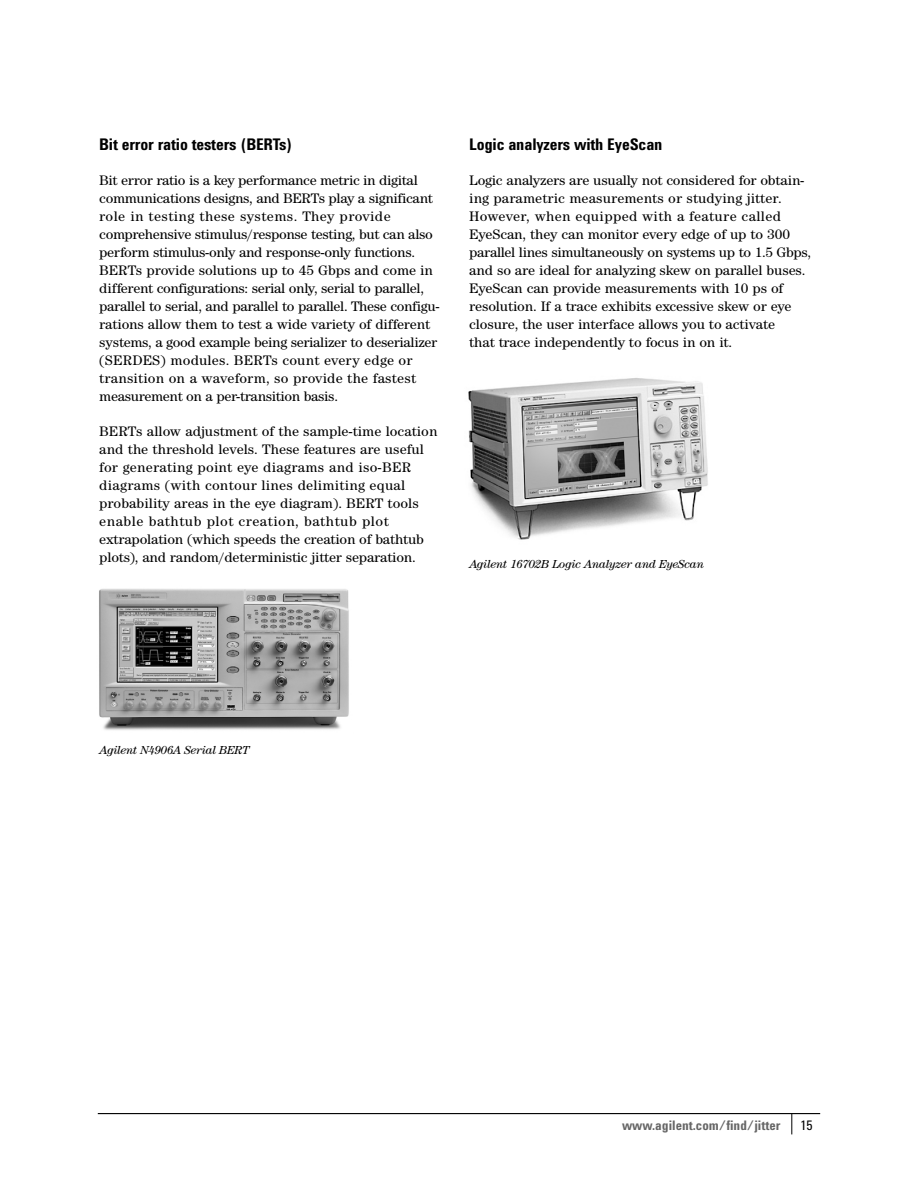
<style>
.page{position:relative;width:918px;height:1188px;background:#fff}
.page>*{position:absolute;margin:0;border:0;box-sizing:border-box;transform-origin:0 0}
.t1{font:700 16.5px "Agilent Cond";letter-spacing:-.01em;color:#000}
.t2{font:14.25px/18px "Agilent Century ITC";letter-spacing:-.01em;color:#000}
.t3{font:700 13.5px "Agilent Cond";color:#666}
.t4{font:13.5px "Agilent Cond";color:#000}
.t5{font:italic 12px "Agilent Century ITC";letter-spacing:-.025em;color:#000}
</style>
<div class="page">
<svg style="left:791px;top:1114px;width:1px;height:20px"></svg>
<hr style="left:98px;top:1113px;width:722px;height:1px;background:#000">
<img style="left:99px;top:588px;width:250px;height:142px">
<img style="left:468px;top:378px;width:240px;height:162px">
<p class="t1" style="left:99px;top:138px;width:195px">Bit error ratio testers (BERTs)</p>
<p class="t2" style="left:99px;top:172px;width:342px">Bit error ratio is a key performance metric in digital communications designs, and BERTs play a significant role in testing these systems. They provide comprehensive stimulus/response testing, but can also perform stimulus-only and response-only functions.<br>BERTs provide solutions up to 45 Gbps and come in different configurations: serial only, serial to parallel, parallel to serial, and parallel to parallel. These configu&shy;rations allow them to test a wide variety of different systems, a good example being serializer to deserializer (SERDES) modules. BERTs count every edge or transition on a waveform, so provide the fastest measurement on a per-transition basis.</p>
<p class="t2" style="left:99px;top:423px;width:340px">BERTs allow adjustment of the sample-time location and the threshold levels. These features are useful for generating point eye diagrams and iso-BER diagrams (with contour lines delimiting equal probability areas in the eye diagram). BERT tools enable bathtub plot creation, bathtub plot extrapolation (which speeds the creation of bathtub plots), and random/deterministic jitter separation.</p>
<p class="t1" style="left:469px;top:138px;width:195px">Logic analyzers with EyeScan</p>
<p class="t2" style="left:469px;top:172px;width:344px">Logic analyzers are usually not considered for obtain&shy;ing parametric measurements or studying jitter.<br>However, when equipped with a feature called EyeScan, they can monitor every edge of up to 300 parallel lines simultaneously on systems up to 1.5 Gbps, and so are ideal for analyzing skew on parallel buses.<br>EyeScan can provide measurements with 10 ps of resolution. If a trace exhibits excessive skew or eye closure, the user interface allows you to activate<br>that trace independently to focus in on it.</p>
<p class="t5" style="left:469px;top:560px;width:236px">Agilent 16702B Logic Analyzer and EyeScan</p>
<p class="t5" style="left:99px;top:745px;width:151px">Agilent N4906A Serial BERT</p>
<p class="t3" style="left:622px;top:1120px;width:160px">www.agilent.com/find/jitter</p>
<p class="t4" style="left:800px;top:1120px;width:14px">15</p>
</div>
